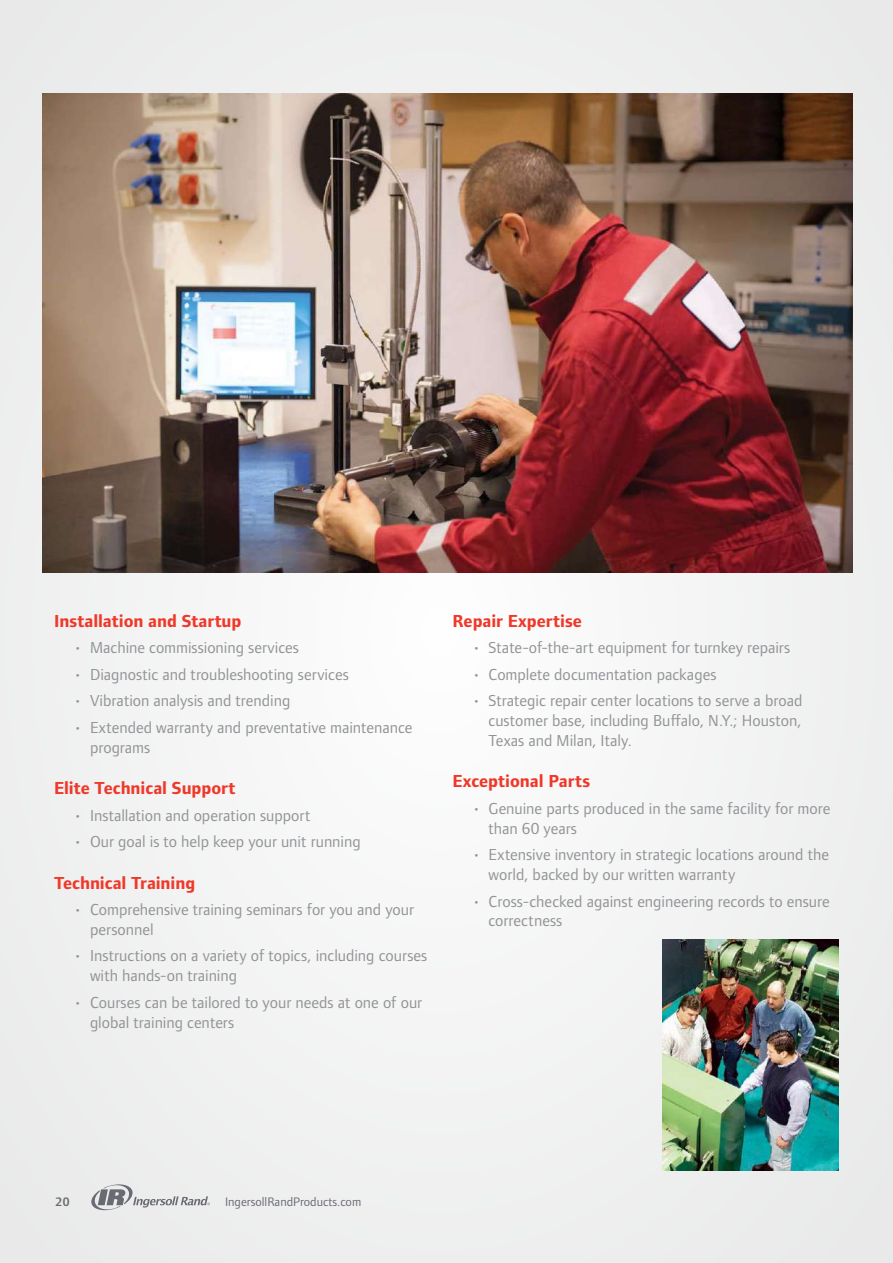
<style>
.page{position:relative;width:893px;height:1263px;background:#f1f1f1}
.page>*{position:absolute;margin:0;border:0;box-sizing:border-box;transform-origin:0 0}
.t1{font:700 18px "Foundry Form Sans";color:#ef3829}
.t2{font:16.5px/19.8px "Foundry Form Sans";color:#919396}
.t3{font:12.75px "Foundry Form Sans";color:#696b73}
.t4{font:600 12.75px "Foundry Form Sans";color:#696b73}
</style>
<div class="page">
<svg style="left:91px;top:1184px;width:119px;height:27px"></svg>
<img style="left:662px;top:939px;width:177px;height:231px">
<img style="left:42px;top:93px;width:810px;height:479px">
<p class="t1" style="left:54px;top:610px;width:189px">Installation and Startup</p>
<p class="t2" style="left:74px;top:638px;width:227px">• Machine commissioning services</p>
<p class="t2" style="left:74px;top:664px;width:277px">• Diagnostic and troubleshooting services</p>
<p class="t2" style="left:74px;top:691px;width:218px">• Vibration analysis and trending</p>
<p class="t2" style="left:90px;top:717px;width:324px;text-indent:-16px">• Extended warranty and preventative maintenance programs</p>
<p class="t1" style="left:54px;top:777px;width:183px">Elite Technical Support</p>
<p class="t2" style="left:74px;top:805px;width:238px">• Installation and operation support</p>
<p class="t2" style="left:74px;top:832px;width:289px">• Our goal is to help keep your unit running</p>
<p class="t1" style="left:54px;top:872px;width:143px">Technical Training</p>
<p class="t2" style="left:90px;top:900px;width:325px;text-indent:-17px">• Comprehensive training seminars for you and your personnel</p>
<p class="t2" style="left:90px;top:946px;width:339px;text-indent:-16px">• Instructions on a variety of topics, including courses with hands-on training</p>
<p class="t2" style="left:90px;top:992px;width:334px;text-indent:-16px">• Courses can be tailored to your needs at one of our global training centers</p>
<p class="t1" style="left:453px;top:610px;width:131px">Repair Expertise</p>
<p class="t2" style="left:472px;top:638px;width:320px">• State-of-the-art equipment for turnkey repairs</p>
<p class="t2" style="left:472px;top:664px;width:246px">• Complete documentation packages</p>
<p class="t2" style="left:489px;top:691px;width:315px;text-align:justify;text-indent:-16px">• Strategic repair center locations to serve a broad customer base, including Buffalo, N.Y.; Houston, Texas and Milan, Italy.</p>
<p class="t1" style="left:453px;top:771px;width:139px">Exceptional Parts</p>
<p class="t2" style="left:489px;top:798px;width:343px;text-indent:-16px">• Genuine parts produced in the same facility for more than 60 years</p>
<p class="t2" style="left:489px;top:845px;width:342px;text-indent:-16px">• Extensive inventory in strategic locations around the world, backed by our written warranty</p>
<p class="t2" style="left:489px;top:891px;width:343px;text-indent:-16px">• Cross-checked against engineering records to ensure correctness</p>
<p class="t4" style="left:55px;top:1194px;width:16px">20</p>
<p class="t3" style="left:225px;top:1194px;width:138px">IngersollRandProducts.com</p>
</div>
